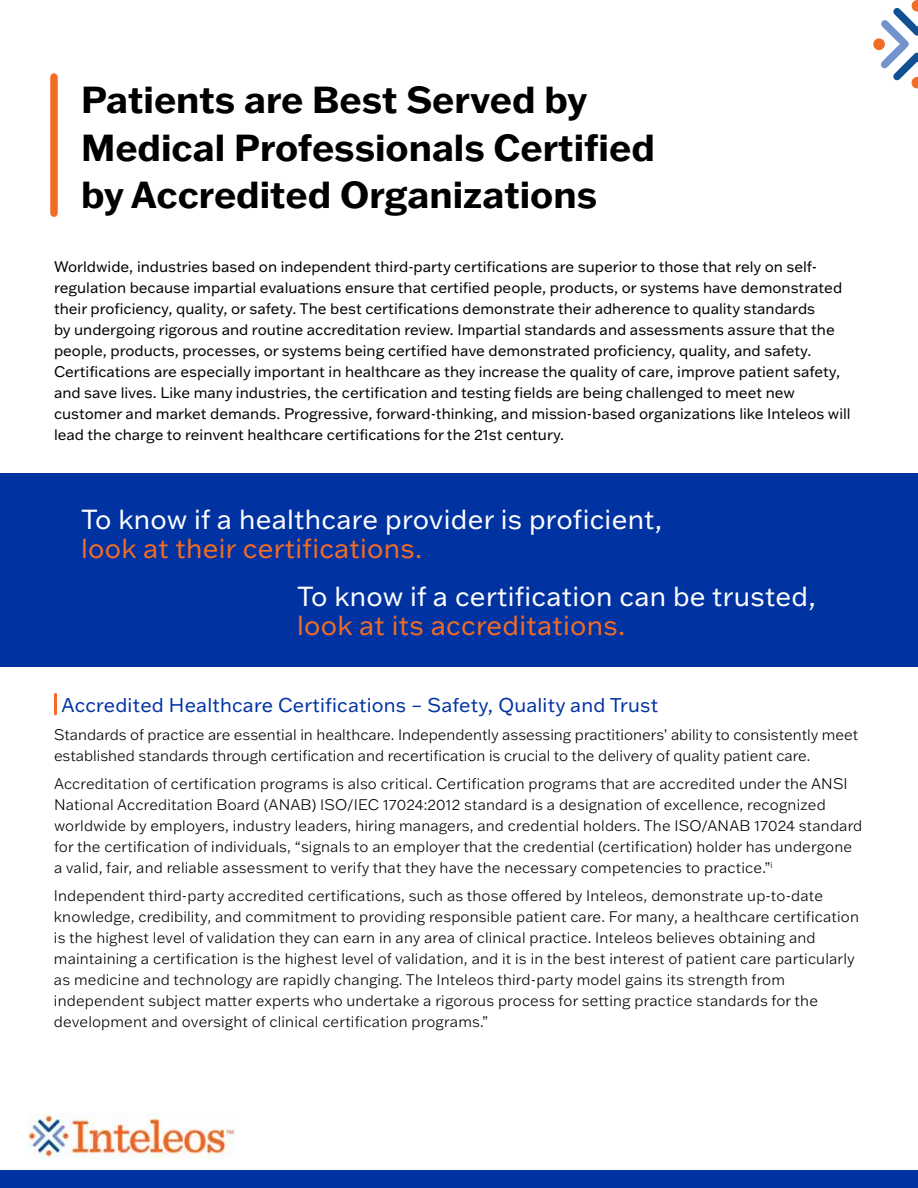
<style>
.page{position:relative;width:918px;height:1188px;background:#fff}
.page>*{position:absolute;margin:0;border:0;box-sizing:border-box;transform-origin:0 0}
.t1{font:700 36.9px/47.4px "Franklin Gothic ATF";color:#000}
.t2{font:27px "Franklin Gothic ATF";letter-spacing:.01em;color:#fff}
.t3{font:27px "Franklin Gothic ATF";letter-spacing:.01em;color:#f36c25}
.t4{font:19.5px "Franklin Gothic ATF";letter-spacing:.01em;color:#0033a1}
.t5{font:300 15px/21px "Franklin Gothic ATF";letter-spacing:.01em;color:#000}
.t6{font:15px/21px "Franklin Gothic ATF";color:#000}
</style>
<div class="page">
<img style="left:27px;top:1113px;width:208px;height:45px">
<div style="left:0;top:1170px;width:918px;height:18px;background:#0033a1"></div>
<div style="left:50px;top:77px;width:8px;height:136px;background:#f36c25"></div>
<div style="left:0;top:473px;width:918px;height:194px;background:#0033a1"></div>
<hr style="left:54px;top:694px;width:3px;height:20px;background:#f36c25">
<svg style="left:873px;top:0;width:45px;height:88px"></svg>
<h1 class="t1" style="left:81px;top:75px;width:575px">Patients are Best Served by<br>Medical Professionals Certified by Accredited Organizations</h1>
<p class="t6" style="left:54px;top:256px;width:798px">Worldwide, industries based on independent third-party certifications are superior to those that rely on self&shy;regulation because impartial evaluations ensure that certified people, products, or systems have demonstrated their proficiency, quality, or safety. The best certifications demonstrate their adherence to quality standards<br>by undergoing rigorous and routine accreditation review. Impartial standards and assessments assure that the people, products, processes, or systems being certified have demonstrated proficiency, quality, and safety.<br>Certifications are especially important in healthcare as they increase the quality of care, improve patient safety, and save lives. Like many industries, the certification and testing fields are being challenged to meet new customer and market demands. Progressive, forward-thinking, and mission-based organizations like Inteleos will lead the charge to reinvent healthcare certifications for the 21st century.</p>
<h2 class="t2" style="left:81px;top:501px;width:583px">To know if a healthcare provider is proficient,</h2>
<h2 class="t3" style="left:81px;top:530px;width:343px">look at their certifications.</h2>
<h2 class="t2" style="left:297px;top:579px;width:520px">To know if a certification can be trusted,</h2>
<h2 class="t3" style="left:297px;top:607px;width:330px">look at its accreditations.</h2>
<h3 class="t4" style="left:62px;top:692px;width:598px">Accredited Healthcare Certifications – Safety, Quality and Trust</h3>
<p class="t5" style="left:54px;top:724px;width:806px">Standards of practice are essential in healthcare. Independently assessing practitioners’ ability to consistently meet established standards through certification and recertification is crucial to the delivery of quality patient care.</p>
<p class="t5" style="left:54px;top:773px;width:810px">Accreditation of certification programs is also critical. Certification programs that are accredited under the ANSI National Accreditation Board (ANAB) ISO/IEC 17024:2012 standard is a designation of excellence, recognized worldwide by employers, industry leaders, hiring managers, and credential holders. The ISO/ANAB 17024 standard for the certification of individuals, “signals to an employer that the credential (certification) holder has undergone a valid, fair, and reliable assessment to verify that they have the necessary competencies to practice.”<sup>i</sup></p>
<p class="t5" style="left:54px;top:884px;width:806px">Independent third-party accredited certifications, such as those offered by Inteleos, demonstrate up-to-date knowledge, credibility, and commitment to providing responsible patient care. For many, a healthcare certification is the highest level of validation they can earn in any area of clinical practice. Inteleos believes obtaining and maintaining a certification is the highest level of validation, and it is in the best interest of patient care particularly as medicine and technology are rapidly changing. The Inteleos third-party model gains its strength from independent subject matter experts who undertake a rigorous process for setting practice standards for the development and oversight of clinical certification programs.”</p>
</div>
